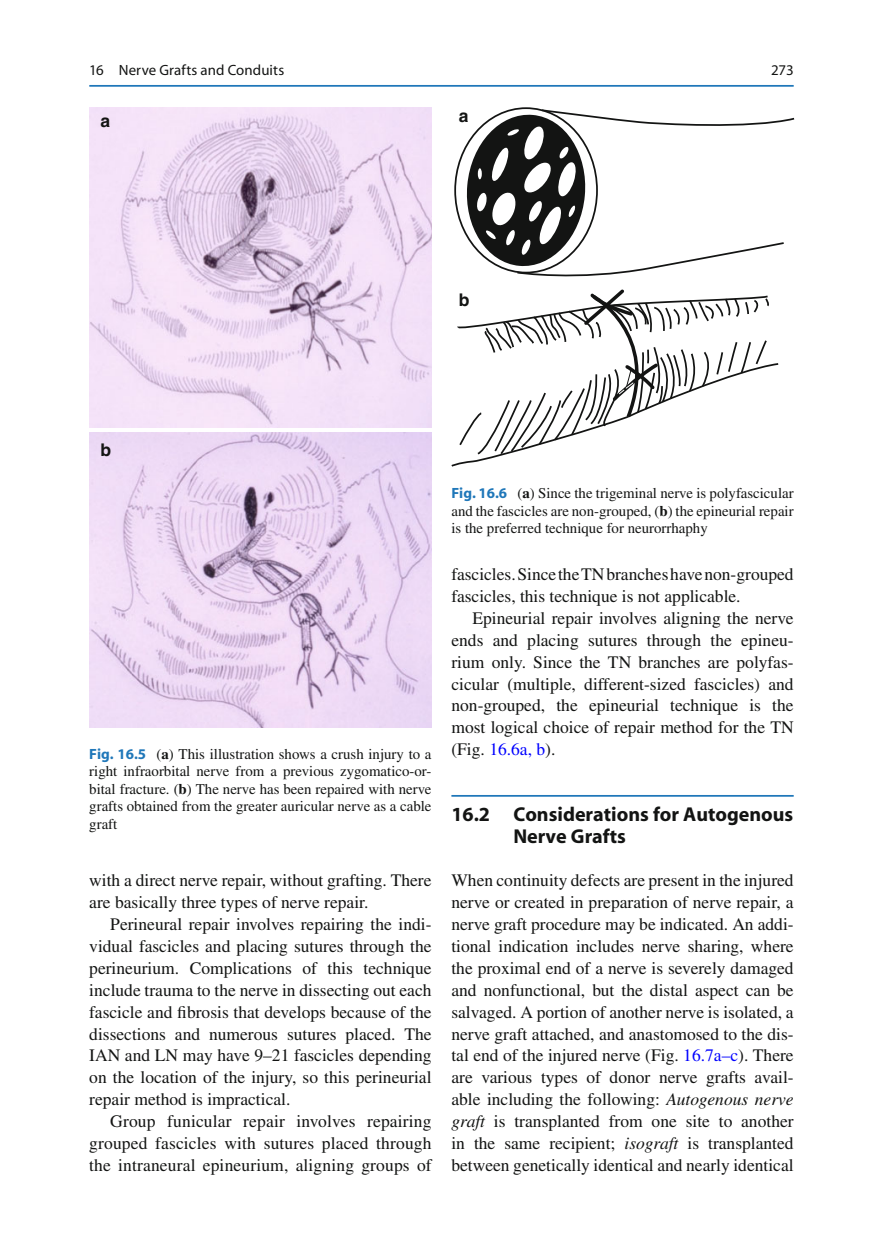
<style>
.page{position:relative;width:883px;height:1260px;background:#fff}
.page>*{position:absolute;margin:0;border:0;box-sizing:border-box;transform-origin:0 0}
.t1{font:700 20.12px/21.9px "Myriad";color:#131413}
.t2{font:17.5px/21.9px "Times";color:#131413;text-align:justify}
.t3{font:700 17.5px "Helvetica";color:#131413}
.t4{font:14.88px/17.5px "Times";color:#131413;text-align:justify}
.t5{font:14.88px "Myriad";letter-spacing:.005em;color:#131413}
.s1{font-family:"Myriad";font-weight:700;color:#1f77b9}
.s2{font-weight:700}
.s3{color:#00f}
.s4{font-style:italic}
</style>
<div class="page">
<hr style="left:89px;top:85px;width:705px;height:2px;background:#1f77b9">
<hr style="left:451px;top:795px;width:343px;height:2px;background:#1f77b9">
<img style="left:89px;top:107px;width:343px;height:321px">
<img style="left:89px;top:433px;width:343px;height:294px">
<svg style="left:451px;top:109px;width:343px;height:358px"></svg>
<p class="t5" style="left:89px;top:64px;width:196px">16 Nerve Grafts and Conduits</p>
<p class="t5" style="left:771px;top:64px;width:24px">273</p>
<p class="t3" style="left:101px;top:114px;width:11px">a</p>
<p class="t3" style="left:459px;top:109px;width:11px">a</p>
<p class="t3" style="left:459px;top:293px;width:12px">b</p>
<p class="t3" style="left:101px;top:442px;width:12px">b</p>
<p class="t4" style="left:89px;top:747px;width:344px"><span class="s1">Fig. 16.5</span> ( <span class="s2">a</span> ) This illustration shows a crush injury to a right infraorbital nerve from a previous zygomatico-or&shy;bital fracture. ( <span class="s2">b</span> ) The nerve has been repaired with nerve grafts obtained from the greater auricular nerve as a cable graft</p>
<p class="t2" style="left:89px;top:871px;width:344px">with a direct nerve repair, without grafting. There are basically three types of nerve repair.</p>
<p class="t2" style="left:89px;top:915px;width:344px;text-indent:21px">Perineural repair involves repairing the indi&shy;vidual fascicles and placing sutures through the perineurium. Complications of this technique include trauma to the nerve in dissecting out each fascicle and fi brosis that develops because of the dissections and numerous sutures placed. The IAN and LN may have 9–21 fascicles depending on the location of the injury, so this perineurial repair method is impractical.</p>
<p class="t2" style="left:89px;top:1112px;width:344px;text-indent:21px">Group funicular repair involves repairing grouped fascicles with sutures placed through the intraneural epineurium, aligning groups of</p>
<p class="t4" style="left:451px;top:486px;width:344px"><span class="s1">Fig. 16.6</span> ( <span class="s2">a</span> ) Since the trigeminal nerve is polyfascicular and the fascicles are non-grouped, ( <span class="s2">b</span> ) the epineurial repair is the preferred technique for neurorrhaphy</p>
<p class="t2" style="left:451px;top:565px;width:344px">fascicles. Since the TN branches have non-grouped fascicles, this technique is not applicable.</p>
<p class="t2" style="left:451px;top:609px;width:344px;text-indent:21px">Epineurial repair involves aligning the nerve ends and placing sutures through the epineu&shy;rium only. Since the TN branches are polyfas&shy;cicular (multiple, different-sized fascicles) and non-grouped, the epineurial technique is the most logical choice of repair method for the TN (Fig. <span class="s3">16.6a, b</span> ).</p>
<p class="t1" style="left:513px;top:805px;width:281px;text-indent:-62px">16.2 Considerations for Autogenous<br>Nerve Grafts</p>
<p class="t2" style="left:451px;top:871px;width:344px">When continuity defects are present in the injured nerve or created in preparation of nerve repair, a nerve graft procedure may be indicated. An addi&shy;tional indication includes nerve sharing, where the proximal end of a nerve is severely damaged and nonfunctional, but the distal aspect can be salvaged. A portion of another nerve is isolated, a nerve graft attached, and anastomosed to the dis&shy;tal end of the injured nerve (Fig. <span class="s3">16.7a–c</span> ). There are various types of donor nerve grafts avail&shy;able including the following: <span class="s4">Autogenous nerve graft</span> is transplanted from one site to another in the same recipient; <span class="s4">isograft</span> is transplanted between genetically identical and nearly identical</p>
</div>
